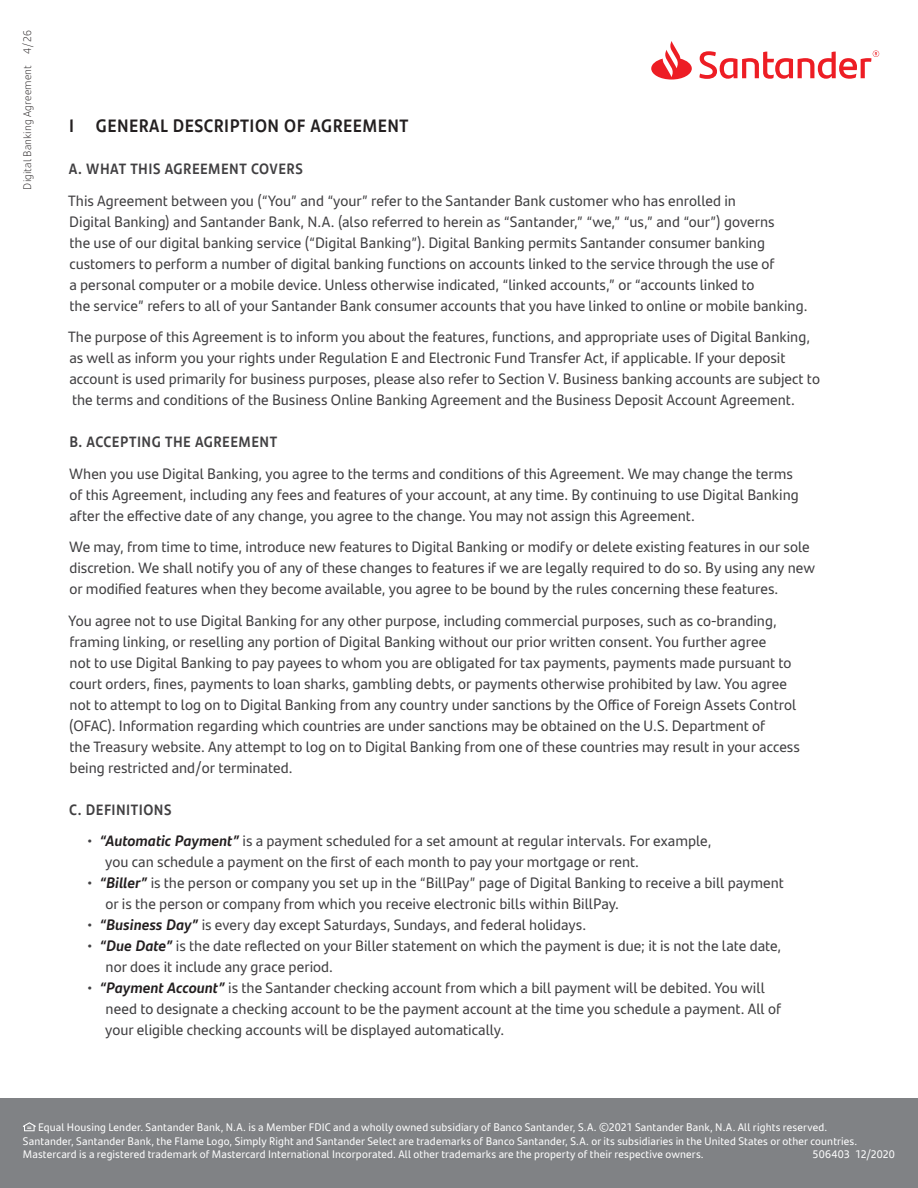
<style>
.page{position:relative;width:918px;height:1188px;background:#fff}
.page>*{position:absolute;margin:0;border:0;box-sizing:border-box;transform-origin:0 0}
.t1{font:700 18px "Santander Text";letter-spacing:.035em;color:#231f20;scale:.94 1}
.t2{font:15px/21px "Santander Text";color:#414042}
.t3{font:700 15px "Santander Text";letter-spacing:.035em;color:#414042;scale:.94 1}
.t4{font:10.95px/13.5px "Santander Text";letter-spacing:.01em;color:#fff}
.t5{font:300 10.95px "Santander Text";letter-spacing:.01em;color:#231f20}
.s1{font-weight:700;font-style:italic;color:#231f20}
</style>
<div class="page">
<svg style="left:651px;top:41px;width:228px;height:39px"></svg>
<div style="left:0;top:1099px;width:918px;height:89px;background:#808285"></div>
<svg style="left:23px;top:1122px;width:13px;height:9px"></svg>
<p class="t5" style="left:19px;top:190px;width:161px;rotate:-90deg">Digital Banking Agreement 4/26</p>
<p class="t1" style="left:69px;top:112px;width:362px">I GENERAL DESCRIPTION OF AGREEMENT</p>
<p class="t3" style="left:69px;top:157px;width:251px">A. WHAT THIS AGREEMENT COVERS</p>
<p class="t2" style="left:68px;top:189px;width:741px">This Agreement between you (“You” and “your” refer to the Santander Bank customer who has enrolled in<br>Digital Banking) and Santander Bank, N.A. (also referred to herein as “Santander,” “we,” “us,” and “our”) governs<br>the use of our digital banking service (“Digital Banking”). Digital Banking permits Santander consumer banking customers to perform a number of digital banking functions on accounts linked to the service through the use of<br>a personal computer or a mobile device. Unless otherwise indicated, “linked accounts,” or “accounts linked to<br>the service” refers to all of your Santander Bank consumer accounts that you have linked to online or mobile banking.</p>
<p class="t2" style="left:68px;top:326px;width:753px">The purpose of this Agreement is to inform you about the features, functions, and appropriate uses of Digital Banking, as well as inform you your rights under Regulation E and Electronic Fund Transfer Act, if applicable. If your deposit account is used primarily for business purposes, please also refer to Section V. Business banking accounts are subject to the terms and conditions of the Business Online Banking Agreement and the Business Deposit Account Agreement.</p>
<p class="t3" style="left:69px;top:430px;width:223px">B. ACCEPTING THE AGREEMENT</p>
<p class="t2" style="left:69px;top:462px;width:731px">When you use Digital Banking, you agree to the terms and conditions of this Agreement. We may change the terms of this Agreement, including any fees and features of your account, at any time. By continuing to use Digital Banking after the effective date of any change, you agree to the change. You may not assign this Agreement.</p>
<p class="t2" style="left:69px;top:536px;width:748px">We may, from time to time, introduce new features to Digital Banking or modify or delete existing features in our sole discretion. We shall notify you of any of these changes to features if we are legally required to do so. By using any new or modified features when they become available, you agree to be bound by the rules concerning these features.</p>
<p class="t2" style="left:69px;top:609px;width:733px">You agree not to use Digital Banking for any other purpose, including commercial purposes, such as co-branding, framing linking, or reselling any portion of Digital Banking without our prior written consent. You further agree<br>not to use Digital Banking to pay payees to whom you are obligated for tax payments, payments made pursuant to court orders, fines, payments to loan sharks, gambling debts, or payments otherwise prohibited by law. You agree not to attempt to log on to Digital Banking from any country under sanctions by the Office of Foreign Assets Control (OFAC). Information regarding which countries are under sanctions may be obtained on the U.S. Department of<br>the Treasury website. Any attempt to log on to Digital Banking from one of these countries may result in your access being restricted and/or terminated.</p>
<p class="t3" style="left:69px;top:798px;width:110px">C. DEFINITIONS</p>
<p class="t2" style="left:105px;top:830px;width:608px;text-indent:-19px">• <span class="s1">“Automatic Payment”</span> is a payment scheduled for a set amount at regular intervals. For example, you can schedule a payment on the first of each month to pay your mortgage or rent.</p>
<p class="t2" style="left:105px;top:872px;width:680px;text-indent:-19px">• <span class="s1">“Biller”</span> is the person or company you set up in the “BillPay” page of Digital Banking to receive a bill payment or is the person or company from which you receive electronic bills within BillPay.</p>
<p class="t2" style="left:87px;top:914px;width:501px">• <span class="s1">“Business Day”</span> is every day except Saturdays, Sundays, and federal holidays.</p>
<p class="t2" style="left:106px;top:935px;width:677px;text-indent:-19px">• <span class="s1">“Due Date”</span> is the date reflected on your Biller statement on which the payment is due; it is not the late date, nor does it include any grace period.</p>
<p class="t2" style="left:105px;top:977px;width:677px;text-indent:-19px">• <span class="s1">“Payment Account”</span> is the Santander checking account from which a bill payment will be debited. You will need to designate a checking account to be the payment account at the time you schedule a payment. All of your eligible checking accounts will be displayed automatically.</p>
<p class="t4" style="left:23px;top:1120px;width:836px;text-indent:15px">Equal Housing Lender. Santander Bank, N.A. is a Member FDIC and a wholly owned subsidiary of Banco Santander, S.A. ©2021 Santander Bank, N.A. All rights reserved.<br>Santander, Santander Bank, the Flame Logo, Simply Right and Santander Select are trademarks of Banco Santander, S.A. or its subsidiaries in the United States or other countries.<br>Mastercard is a registered trademark of Mastercard International Incorporated. All other trademarks are the property of their respective owners.</p>
<p class="t4" style="left:813px;top:1147px;width:84px">506403 12/2020</p>
</div>
